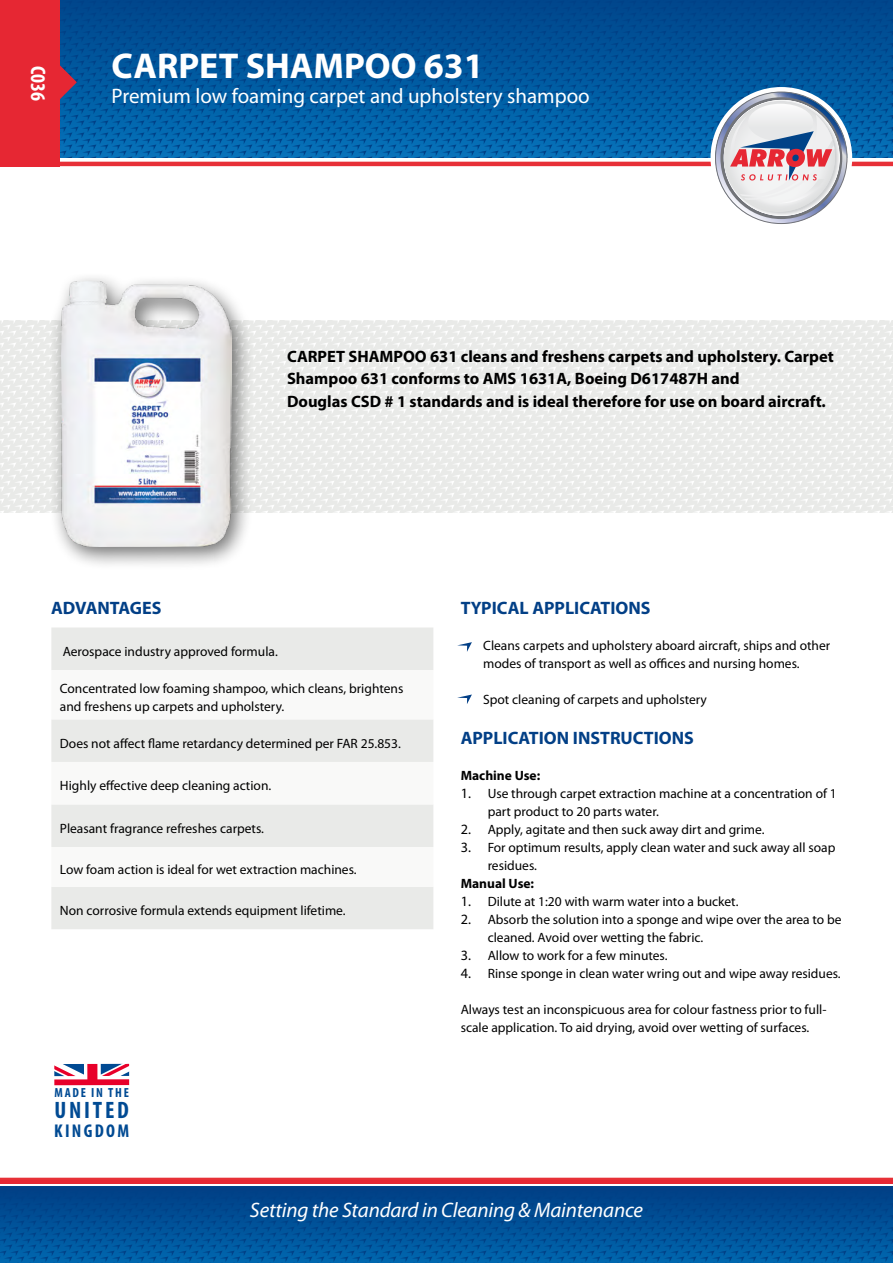
<style>
.page{position:relative;width:893px;height:1263px;background:#fff}
.page>*{position:absolute;margin:0;border:0;box-sizing:border-box;transform-origin:0 0}
.t1{font:700 36px "Myriad Pro";color:#fff}
.t2{font:700 condensed 23.85px "Myriad Pro";letter-spacing:.115em;color:#004a93}
.t3{font:21px "Myriad Pro";color:#fff}
.t4{font:italic 21px "Myriad Pro";letter-spacing:-.01em;color:#fff}
.t5{font:700 condensed 21px "Myriad Pro";color:#fff}
.t6{font:700 condensed 18.6px "Myriad Pro";letter-spacing:.12em;color:#004a93}
.t7{font:700 18px "Myriad Pro";color:#023f86}
.t8{font:700 16.5px/22.5px "Myriad Pro";color:#000}
.t9{font:13.5px/18px "Myriad Pro";color:#000}
.t10{font:700 13.5px "Myriad Pro";color:#000}
.t11{font:700 condensed 13.2px "Myriad Pro";letter-spacing:.13em;color:#004a93}
.s1{font-size:14.25px}
</style>
<div class="page">
<hr style="left:0;top:162px;width:893px;height:4px;background:#e73037">
<hr style="left:0;top:1178px;width:893px;height:4px;background:#e73037">
<svg style="left:59px;top:0;width:834px;height:157px;background:#01559b"></svg>
<svg style="left:710px;top:87px;width:142px;height:137px"></svg>
<svg style="left:0;top:1187px;width:893px;height:76px;background:#005096"></svg>
<svg style="left:0;top:321px;width:893px;height:192px;fill:#e9eae8"></svg>
<div style="left:0;top:0;width:59px;height:166px;background:#e62733"></div>
<svg style="left:59px;top:63px;width:18px;height:39px"></svg>
<div style="left:48px;top:271px;width:207px;height:300px;background:#000;opacity:.55"></div>
<img style="left:61px;top:282px;width:170px;height:264px">
<svg style="left:54px;top:1064px;width:75px;height:21px"></svg>
<div style="left:51px;top:627px;width:382px;height:302px;background:#e9eae8"></div>
<svg style="left:51px;top:670px;width:382px;height:217px"></svg>
<svg style="left:457px;top:642px;width:15px;height:10px"></svg>
<svg style="left:457px;top:694px;width:15px;height:10px"></svg>
<hr style="left:0;top:1180px;width:893px;height:3px;background:#e62733">
<h3 class="t5" style="left:51px;top:66px;width:37px;rotate:90deg">C036</h3>
<h1 class="t1" style="left:112px;top:42px;width:374px">CARPET SHAMPOO 631</h1>
<h3 class="t3" style="left:112px;top:83px;width:480px">Premium low foaming carpet and upholstery shampoo</h3>
<p class="t8" style="left:287px;top:344px;width:548px">CARPET SHAMPOO 631 cleans and freshens carpets and upholstery. Carpet<br>Shampoo 631 conforms to AMS 1631A, Boeing D617487H and<br>Douglas CSD # 1 standards and is ideal therefore for use on board aircraft.</p>
<h3 class="t7" style="left:51px;top:596px;width:112px">ADVANTAGES</h3>
<h3 class="t7" style="left:461px;top:596px;width:191px">TYPICAL APPLICATIONS</h3>
<p class="t9" style="left:483px;top:636px;width:349px">Cleans carpets and upholstery aboard aircraft, ships and other modes of transport as well as offices and nursing homes.</p>
<p class="t9" style="left:483px;top:690px;width:225px">Spot cleaning of carpets and upholstery</p>
<h3 class="t7" style="left:461px;top:726px;width:235px">APPLICATION INSTRUCTIONS</h3>
<p class="t10" style="left:461px;top:766px;width:81px">Machine Use:</p>
<p class="t9" style="left:488px;top:784px;width:351px;text-indent:-27px"><span class="s1">1.</span> Use through carpet extraction machine at a concentration of 1 part product to 20 parts water.</p>
<p class="t9" style="left:461px;top:820px;width:305px"><span class="s1">2.</span> Apply, agitate and then suck away dirt and grime.</p>
<p class="t9" style="left:488px;top:838px;width:349px;text-indent:-27px"><span class="s1">3.</span> For optimum results, apply clean water and suck away all soap residues.</p>
<p class="t10" style="left:461px;top:874px;width:75px">Manual Use:</p>
<p class="t9" style="left:461px;top:892px;width:279px"><span class="s1">1.</span> Dilute at 1:20 with warm water into a bucket.</p>
<p class="t9" style="left:488px;top:910px;width:355px;text-indent:-27px"><span class="s1">2.</span> Absorb the solution into a sponge and wipe over the area to be cleaned. Avoid over wetting the fabric.</p>
<p class="t9" style="left:461px;top:946px;width:208px"><span class="s1">3.</span> Allow to work for a few minutes.</p>
<p class="t9" style="left:461px;top:964px;width:382px"><span class="s1">4.</span> Rinse sponge in clean water wring out and wipe away residues.</p>
<p class="t9" style="left:461px;top:1000px;width:367px">Always test an inconspicuous area for colour fastness prior to full&shy;scale application. To aid drying, avoid over wetting of surfaces.</p>
<p class="t9" style="left:63px;top:642px;width:217px">Aerospace industry approved formula.</p>
<p class="t9" style="left:60px;top:679px;width:345px">Concentrated low foaming shampoo, which cleans, brightens and freshens up carpets and upholstery.</p>
<p class="t9" style="left:60px;top:734px;width:343px">Does not affect flame retardancy determined per FAR 25.853.</p>
<p class="t9" style="left:60px;top:777px;width:213px">Highly effective deep cleaning action.</p>
<p class="t9" style="left:60px;top:819px;width:206px">Pleasant fragrance refreshes carpets.</p>
<p class="t9" style="left:60px;top:860px;width:298px">Low foam action is ideal for wet extraction machines.</p>
<p class="t9" style="left:60px;top:901px;width:287px">Non corrosive formula extends equipment lifetime.</p>
<p class="t11" style="left:55px;top:1085px;width:76px">MADE IN THE</p>
<h2 class="t2" style="left:54px;top:1095px;width:76px">UNITED</h2>
<h3 class="t6" style="left:54px;top:1119px;width:76px">KINGDOM</h3>
<h3 class="t4" style="left:250px;top:1197px;width:395px">Setting the Standard in Cleaning &amp; Maintenance</h3>
</div>
